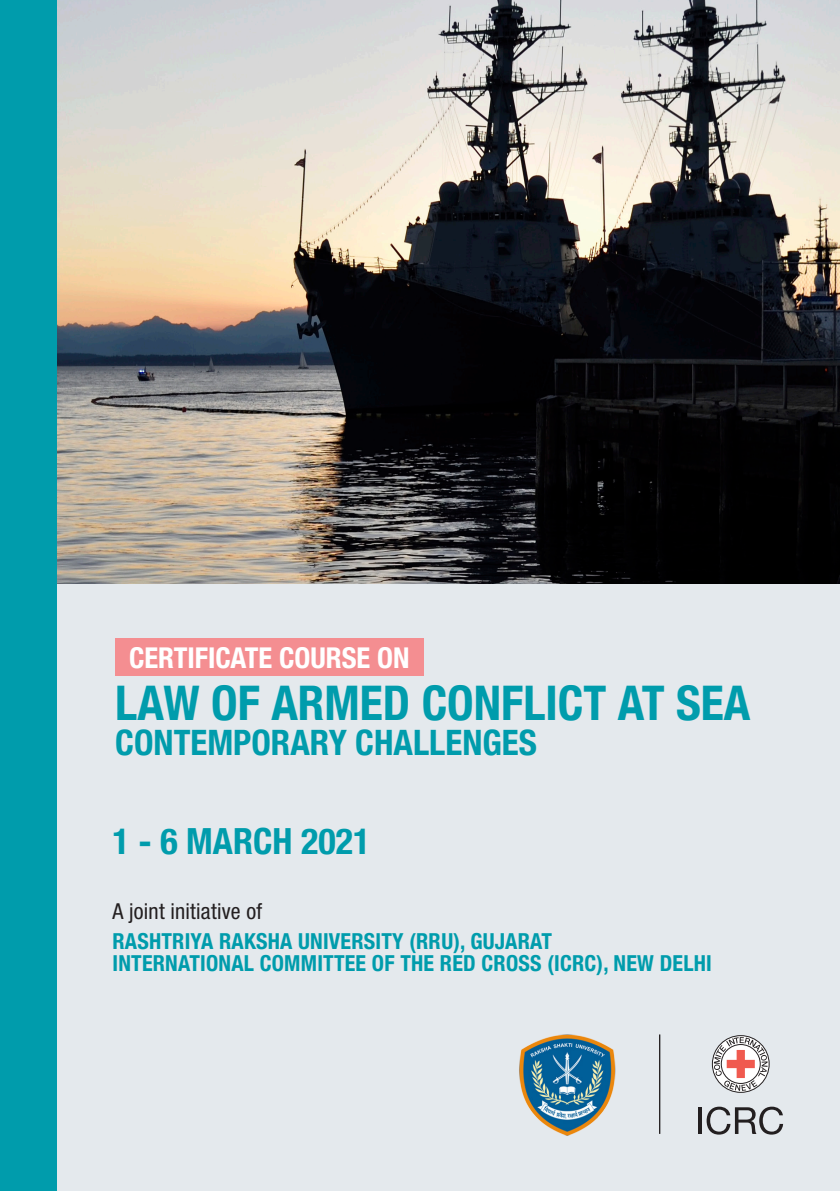
<style>
.page{position:relative;width:840px;height:1191px;background:#fff}
.page>*{position:absolute;margin:0;border:0;box-sizing:border-box;transform-origin:0 0}
.t1{font:700 condensed 47.8px "Helvetica Neue LT Com";color:#009cac}
.Body_Text{font:700 condensed 36px "Helvetica Neue LT Com";color:#009cac}
.t2{font:700 condensed 35px "Helvetica Neue LT Com";color:#009cac}
.t3{font:700 condensed 28.6px "Helvetica Neue LT Com";color:#fff}
.t4{font:700 condensed 22px "Helvetica Neue LT Com";letter-spacing:.01em;color:#009cac}
.Body_Text-2{font:condensed 22px "Helvetica Neue LT Std";letter-spacing:.01em;color:#231f20}
</style>
<div class="page">
<div style="left:0;top:0;width:839px;height:1191px;background:#e4e9ed"></div>
<div style="left:115px;top:638px;width:309px;height:38px;background:#f48e91"></div>
<img style="left:57px;top:0;width:782px;height:584px">
<div style="left:0;top:0;width:57px;height:1191px;background:#009cac"></div>
<img style="left:519px;top:1034px;width:96px;height:101px">
<div style="left:711px;top:1035px;width:58px;height:57px;border:1px solid #231f20;border-radius:50%"></div>
<svg style="left:713px;top:1037px;width:54px;height:53px"></svg>
<hr style="left:698px;top:1107px;width:3px;height:27px;background:#231f20">
<svg style="left:706px;top:1106px;width:76px;height:28px"></svg>
<hr style="left:658px;top:1034px;width:2px;height:99px;background:#231f20">
<p class="t3" style="left:129px;top:640px;width:282px">CERTIFICATE COURSE ON</p>
<p class="t1" style="left:115px;top:674px;width:636px">LAW OF ARMED CONFLICT AT SEA</p>
<p class="t2" style="left:115px;top:722px;width:423px">CONTEMPORARY CHALLENGES</p>
<p class="Body_Text" style="left:112px;top:819px;width:259px">1 - 6 MARCH 2021</p>
<p class="Body_Text-2" style="left:112px;top:899px;width:151px">A joint initiative of</p>
<p class="t4" style="left:112px;top:927px;width:441px">RASHTRIYA RAKSHA UNIVERSITY (RRU), GUJARAT</p>
<p class="t4" style="left:112px;top:949px;width:600px">INTERNATIONAL COMMITTEE OF THE RED CROSS (ICRC), NEW DELHI</p>
</div>
